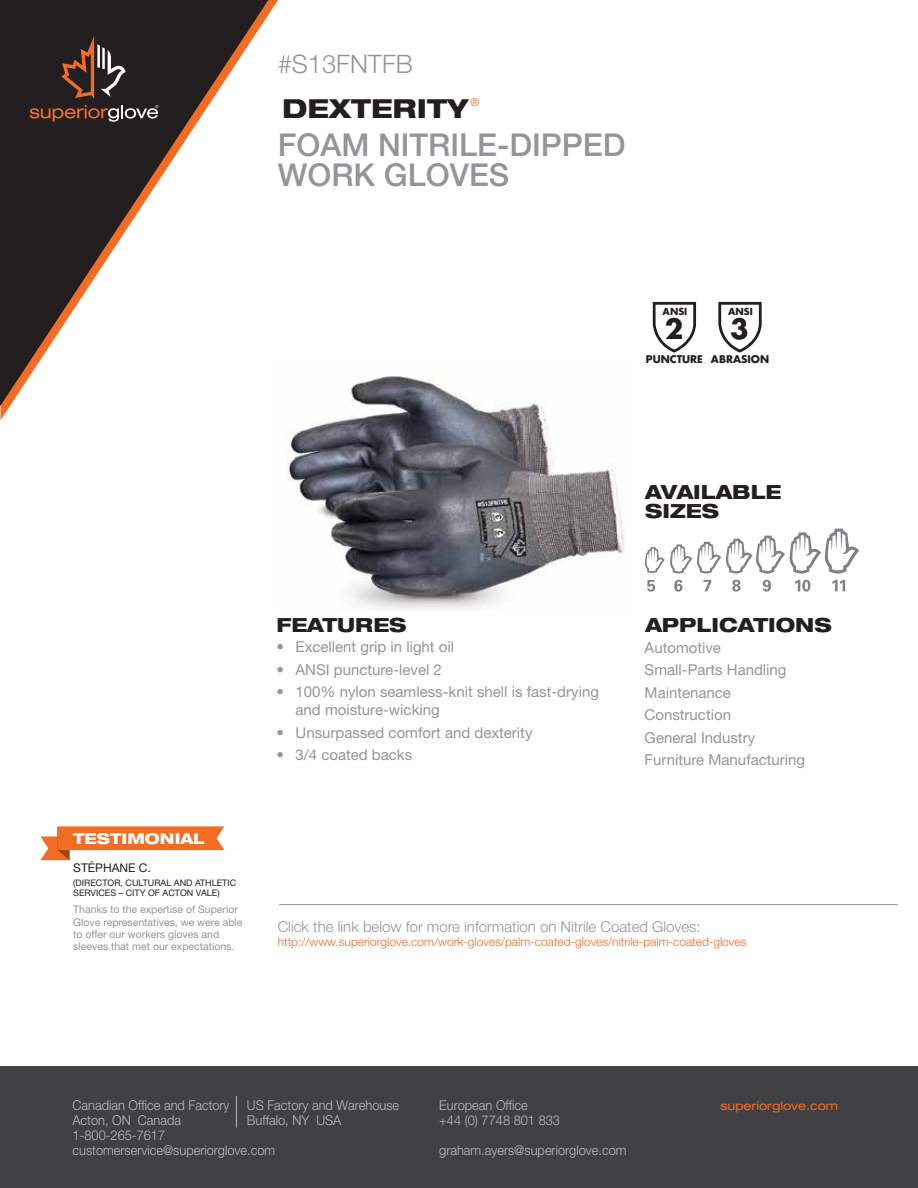
<style>
.page{position:relative;width:918px;height:1188px;background:#fff}
.page>*{position:absolute;margin:0;border:0;box-sizing:border-box;transform-origin:0 0}
.t1{font:500 31.5px/30px "Helvetica Neue LT Std";color:#939598}
.t2{font:700 27.15px "Futura Std";color:#231f20}
.t3{font:800 expanded 26.25px "Helvetica Neue LT Std";color:#231f20}
.t4{font:300 25.5px "Helvetica Neue LT Std";color:#939598}
.t5{font:800 expanded 19.5px/19.5px "Helvetica Neue LT Std";color:#231f20}
.t6{font:15px/22.5px "Helvetica Neue LT Std";color:#939598}
.t7{font:300 15px "Helvetica Neue LT Std";color:#939598}
.t8{font:800 expanded 15px "Helvetica Neue LT Std";color:#fff}
.t9{font:300 13.5px/15px "Helvetica Neue LT Std";color:#bcbec0;scale:.95 1}
.t10{font:300 12px "Helvetica Neue LT Std";color:#f36c23}
.t11{font:expanded 12px "Helvetica Neue LT Std";color:#f36c23}
.t12{font:12px "Helvetica Neue LT Std";color:#231f20}
.t13{font:10.95px "Helvetica Neue LT Std";color:#f36c23}
.t14{font:10.5px/12.5px "Helvetica Neue LT Std";color:#939598}
.t15{font:700 10.35px "Futura Std";color:#231f20}
.t16{font:700 9.45px "Futura Std";color:#231f20}
.t17{font:9px/10.5px "Helvetica Neue LT Std";color:#231f20}
</style>
<div class="page">
<svg style="left:0;top:0;width:268px;height:406px"></svg>
<svg style="left:61px;top:36px;width:65px;height:63px"></svg>
<svg style="left:29px;top:105px;width:129px;height:17px"></svg>
<div style="left:0;top:1067px;width:918px;height:121px;background:#414042"></div>
<hr style="left:236px;top:1096px;width:1px;height:31px;background:#bcbec0">
<hr style="left:279px;top:904px;width:619px;height:1px;background:#939598">
<svg style="left:40px;top:826px;width:184px;height:34px"></svg>
<svg style="left:674px;top:580px;width:9px;height:12px"></svg>
<svg style="left:647px;top:580px;width:8px;height:12px"></svg>
<svg style="left:703px;top:580px;width:8px;height:11px"></svg>
<svg style="left:732px;top:580px;width:8px;height:12px"></svg>
<svg style="left:763px;top:580px;width:8px;height:12px"></svg>
<svg style="left:795px;top:580px;width:15px;height:12px"></svg>
<svg style="left:645px;top:529px;width:214px;height:45px"></svg>
<svg style="left:832px;top:580px;width:13px;height:11px"></svg>
<svg style="left:653px;top:302px;width:43px;height:51px"></svg>
<svg style="left:718px;top:302px;width:44px;height:51px"></svg>
<img style="left:287px;top:376px;width:338px;height:234px">
<h3 class="t4" style="left:278px;top:49px;width:137px">#S13FNTFB</h3>
<h3 class="t3" style="left:282px;top:92px;width:188px">DEXTERITY</h3>
<p class="t13" style="left:471px;top:96px;width:10px">®</p>
<h1 class="t1" style="left:278px;top:130px;width:349px">FOAM NITRILE-DIPPED<br>WORK GLOVES</h1>
<p class="t16" style="left:663px;top:306px;width:26px">ANSI</p>
<p class="t16" style="left:728px;top:306px;width:26px">ANSI</p>
<h2 class="t2" style="left:665px;top:311px;width:20px">2</h2>
<h2 class="t2" style="left:730px;top:311px;width:20px">3</h2>
<p class="t15" style="left:646px;top:352px;width:59px">PUNCTURE</p>
<p class="t15" style="left:711px;top:352px;width:60px">ABRASION</p>
<h3 class="t5" style="left:645px;top:481px;width:138px">AVAILABLE<br>SIZES</h3>
<p class="t8" style="left:73px;top:829px;width:133px">TESTIMONIAL</p>
<p class="t12" style="left:73px;top:861px;width:79px">STÉPHANE C.</p>
<p class="t17" style="left:73px;top:877px;width:165px">(DIRECTOR, CULTURAL AND ATHLETIC<br>SERVICES – CITY OF ACTON VALE)</p>
<p class="t14" style="left:73px;top:903px;width:171px">Thanks to the expertise of Superior Glove representatives, we were able to offer our workers gloves and sleeves that met our expectations.</p>
<h3 class="t5" style="left:277px;top:614px;width:132px">FEATURES</h3>
<h3 class="t5" style="left:645px;top:614px;width:188px">APPLICATIONS</h3>
<p class="t6" style="left:277px;top:636px;width:179px">• Excellent grip in light oil</p>
<p class="t6" style="left:277px;top:658px;width:167px">• ANSI puncture-level 2</p>
<p class="t6" style="left:296px;top:683px;width:305px;line-height:18px;text-indent:-19px">• 100% nylon seamless-knit shell is fast-drying and moisture-wicking</p>
<p class="t6" style="left:277px;top:721px;width:257px">• Unsurpassed comfort and dexterity</p>
<p class="t6" style="left:277px;top:744px;width:137px">• 3/4 coated backs</p>
<p class="t6" style="left:645px;top:636px;width:162px">Automotive<br>Small-Parts Handling<br>Maintenance<br>Construction<br>General Industry<br>Furniture Manufacturing</p>
<p class="t7" style="left:278px;top:918px;width:424px">Click the link below for more information on Nitrile Coated Gloves:</p>
<p class="t10" style="left:278px;top:934px;width:470px">http://www.superiorglove.com/work-gloves/palm-coated-gloves/nitrile-palm-coated-gloves</p>
<p class="t9" style="left:73px;top:1098px;width:167px">Canadian Office and Factory</p>
<p class="t9" style="left:247px;top:1098px;width:162px">US Factory and Warehouse</p>
<p class="t9" style="left:73px;top:1113px;width:116px">Acton, ON Canada</p>
<p class="t9" style="left:247px;top:1113px;width:101px">Buffalo, NY USA</p>
<p class="t9" style="left:73px;top:1128px;width:215px">1-800-265-7617 customerservice@superiorglove.com</p>
<p class="t9" style="left:439px;top:1098px;width:129px">European Office<br>+44 (0) 7748 801 833</p>
<p class="t9" style="left:439px;top:1143px;width:199px">graham.ayers@superiorglove.com</p>
<p class="t11" style="left:720px;top:1099px;width:119px">superiorglove.com</p>
</div>
